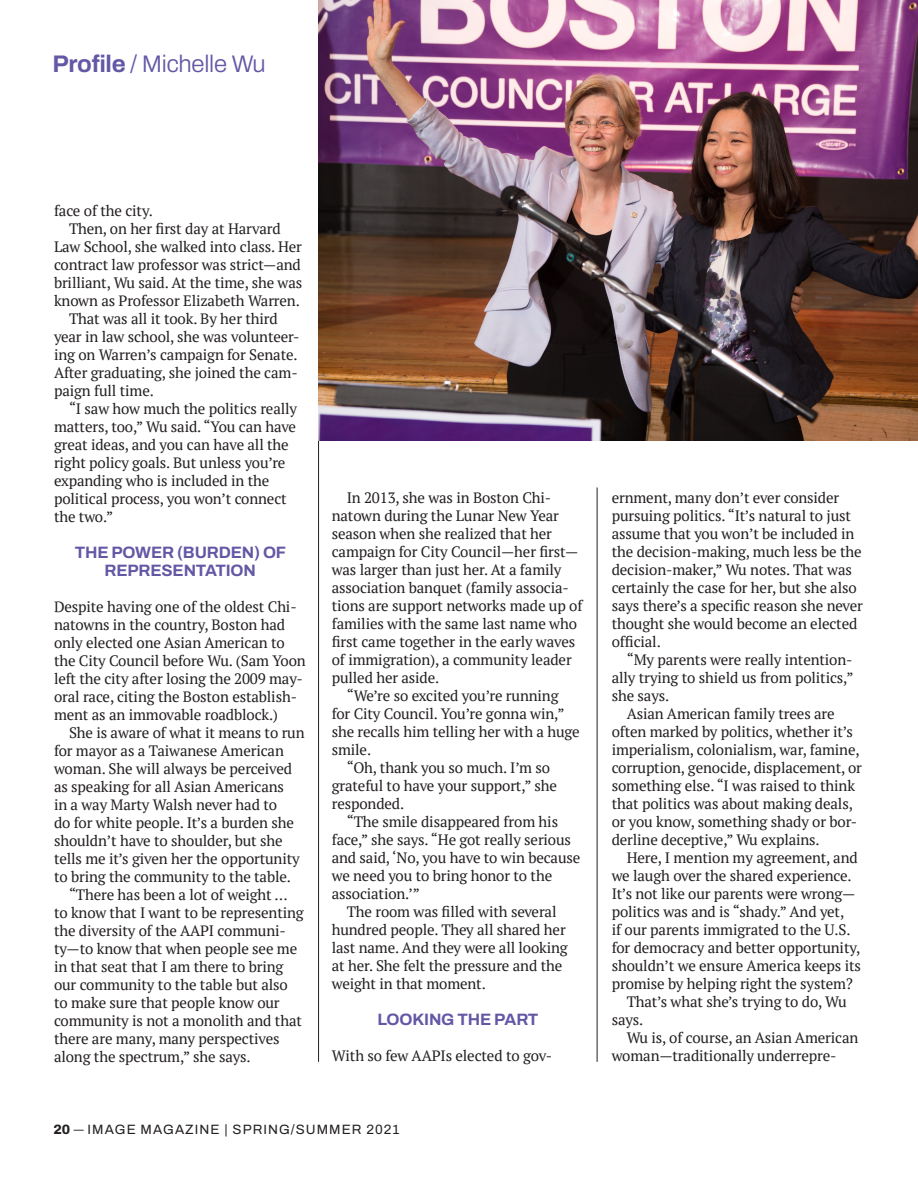
<style>
.page{position:relative;width:918px;height:1188px;background:#fff}
.page>*{position:absolute;margin:0;border:0;box-sizing:border-box;transform-origin:0 0}
.t1{font:300 24px "Archivo";letter-spacing:-.01em;color:#6358a5}
.t2{font:700 16.5px/18px "Archivo";letter-spacing:-.01em;color:#6358a5;text-align:center}
.t3{font:15px/18px "PT Serif";letter-spacing:-.01em;color:#231f20}
.t4{font:13.5px "Archivo";letter-spacing:.075em;color:#231f20}
.s1{font-weight:700}
.s2{font-weight:800}
.s3{font-family:"PT Serif"}
</style>
<div class="page">
<hr style="left:318px;top:0;width:1px;height:1062px;background:#231f20">
<hr style="left:597px;top:488px;width:1px;height:574px;background:#231f20">
<img style="left:319px;top:0;width:599px;height:441px">
<p class="t1" style="left:52px;top:46px;width:215px"><span class="s1">Profile</span> / Michelle Wu</p>
<p class="t3" style="left:54px;top:201px;width:101px">face of the city.</p>
<p class="t3" style="left:54px;top:219px;width:250px;text-align:center">Then, on her first day at Harvard<br>Law School, she walked into class. Her contract law professor was strict—and brilliant, Wu said. At the time, she was known as Professor Elizabeth Warren.</p>
<p class="t3" style="left:54px;top:309px;width:247px;text-indent:15px">That was all it took. By her third year in law school, she was volunteer&shy;ing on Warren’s campaign for Senate.<br>After graduating, she joined the cam&shy;paign full time.</p>
<p class="t3" style="left:54px;top:399px;width:245px;text-indent:15px">“I saw how much the politics really matters, too,” Wu said. “You can have great ideas, and you can have all the right policy goals. But unless you’re expanding who is included in the political process, you won’t connect the two.”</p>
<p class="t2" style="left:75px;top:543px;width:213px">THE POWER (BURDEN) OF<br>REPRESENTATION</p>
<p class="t3" style="left:54px;top:597px;width:253px">Despite having one of the oldest Chi&shy;natowns in the country, Boston had only elected one Asian American to the City Council before Wu. (Sam Yoon left the city after losing the 2009 may&shy;oral race, citing the Boston establish&shy;ment as an immovable roadblock.)</p>
<p class="t3" style="left:54px;top:723px;width:252px;text-indent:15px">She is aware of what it means to run for mayor as a Taiwanese American woman. She will always be perceived as speaking for all Asian Americans<br>in a way Marty Walsh never had to<br>do for white people. It’s a burden she shouldn’t have to shoulder, but she tells me it’s given her the opportunity to bring the community to the table.</p>
<p class="t3" style="left:54px;top:885px;width:251px;text-indent:15px">“There has been a lot of weight … to know that I want to be representing the diversity of the AAPI communi&shy;ty—to know that when people see me in that seat that I am there to bring our community to the table but also to make sure that people know our community is not a monolith and that there are many, many perspectives along the spectrum,” she says.</p>
<p class="t3" style="left:332px;top:489px;width:252px;text-indent:15px">In 2013, she was in Boston Chi&shy;natown during the Lunar New Year season when she realized that her campaign for City Council—her first— was larger than just her. At a family association banquet (family associa&shy;tions are support networks made up of families with the same last name who first came together in the early waves of immigration), a community leader pulled her aside.</p>
<p class="t3" style="left:332px;top:687px;width:250px;text-indent:15px">“We’re so excited you’re running for City Council. You’re gonna win,” she recalls him telling her with a huge smile.</p>
<p class="t3" style="left:332px;top:759px;width:227px;text-indent:15px">“Oh, thank you so much. I’m so grateful to have your support,” she responded.</p>
<p class="t3" style="left:332px;top:813px;width:250px;text-indent:15px">“The smile disappeared from his face,” she says. “He got really serious and said, ‘No, you have to win because we need you to bring honor to the association.’”</p>
<p class="t3" style="left:332px;top:903px;width:238px;text-indent:15px">The room was filled with several hundred people. They all shared her last name. And they were all looking at her. She felt the pressure and the weight in that moment.</p>
<p class="t2" style="left:378px;top:1010px;width:162px">LOOKING THE PART</p>
<p class="t3" style="left:332px;top:1047px;width:222px">With so few AAPIs elected to gov-</p>
<p class="t4" style="left:54px;top:1119px;width:348px"><span class="s2">20</span> <span class="s3">—</span> IMAGE MAGAZINE | SPRING/SUMMER 2021</p>
<p class="t3" style="left:612px;top:489px;width:253px">ernment, many don’t ever consider pursuing politics. “It’s natural to just assume that you won’t be included in the decision-making, much less be the decision-maker,” Wu notes. That was certainly the case for her, but she also says there’s a specific reason she never thought she would become an elected official.</p>
<p class="t3" style="left:612px;top:651px;width:243px;text-align:justify;text-indent:15px">“My parents were really intention&shy;ally trying to shield us from politics,” she says.</p>
<p class="t3" style="left:612px;top:705px;width:252px;text-indent:15px">Asian American family trees are often marked by politics, whether it’s imperialism, colonialism, war, famine, corruption, genocide, displacement, or something else. “I was raised to think that politics was about making deals, or you know, something shady or bor&shy;derline deceptive,” Wu explains.</p>
<p class="t3" style="left:612px;top:849px;width:251px;text-indent:15px">Here, I mention my agreement, and we laugh over the shared experience.<br>It’s not like our parents were wrong— politics was and is “shady.” And yet,<br>if our parents immigrated to the U.S. for democracy and better opportunity, shouldn’t we ensure America keeps its promise by helping right the system?</p>
<p class="t3" style="left:612px;top:993px;width:237px;text-indent:15px">That’s what she’s trying to do, Wu says.</p>
<p class="t3" style="left:612px;top:1029px;width:248px;text-indent:15px">Wu is, of course, an Asian American woman—traditionally underrepre-</p>
</div>
